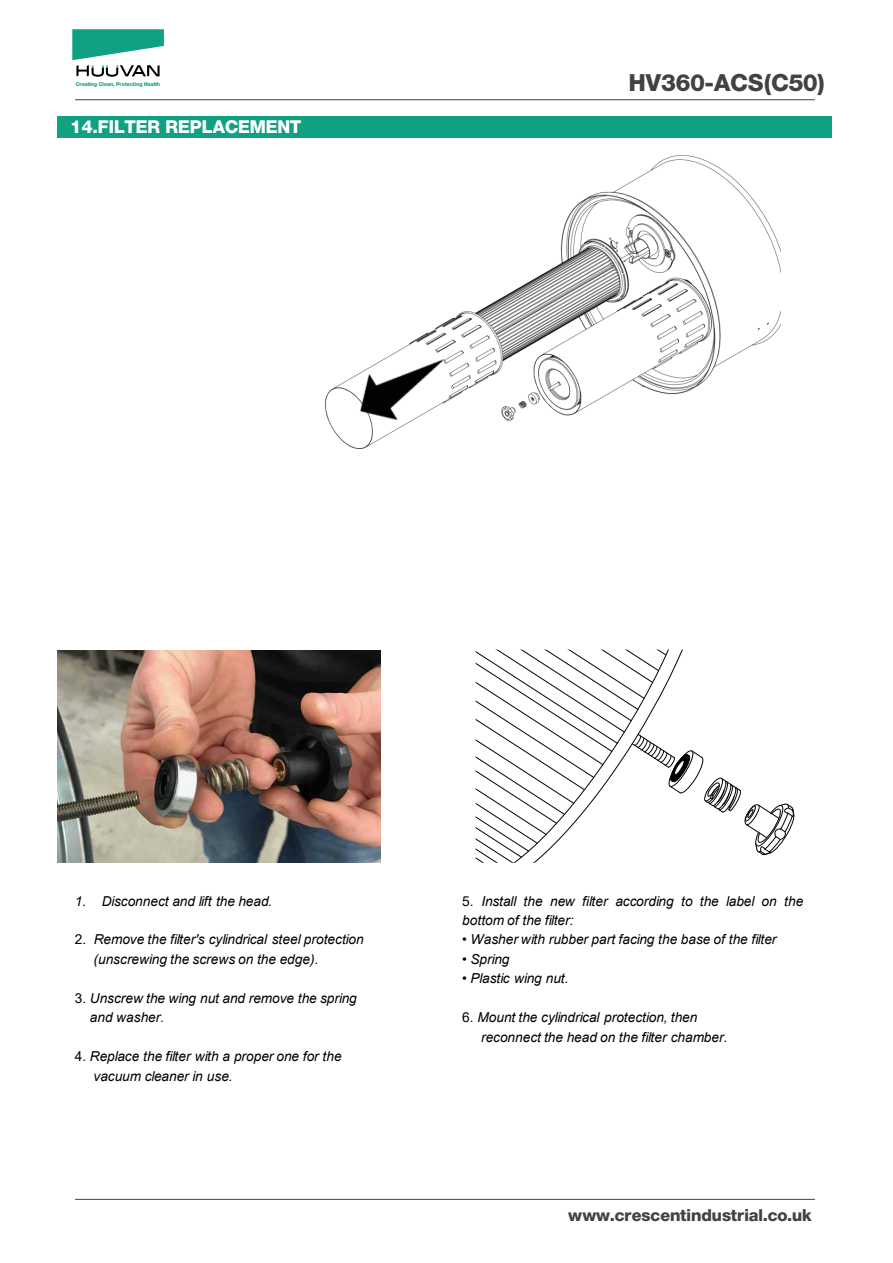
<style>
.page{position:relative;width:893px;height:1263px;background:#fff}
.page>*{position:absolute;margin:0;border:0;box-sizing:border-box;transform-origin:0 0}
.t1{font:800 23.85px "Neue Helvetica BQ";color:#424143}
.t2{font:800 18px "Neue Helvetica BQ";letter-spacing:-.005em;color:#fff}
.t3{font:800 16.8px "Neue Helvetica BQ";color:#424143}
.t4{font:italic 13.65px/19.5px "Arial";letter-spacing:-.005em;color:#000}
.t5{font:800 5.4px "Neue Helvetica BQ";color:#0ea081;scale:.96 1}
.s1{font-style:normal}
</style>
<div class="page">
<hr style="left:75px;top:1199px;width:740px;height:1px;background:#424143">
<hr style="left:75px;top:99px;width:740px;height:1px;background:#424143">
<svg style="left:72px;top:29px;width:92px;height:48px"></svg>
<div style="left:57px;top:117px;width:775px;height:21px;background:#0fa181"></div>
<img style="left:57px;top:651px;width:323px;height:212px">
<svg style="left:476px;top:649px;width:319px;height:214px"></svg>
<img style="left:326px;top:156px;width:455px;height:266px">
<img style="left:329px;top:311px;width:149px;height:138px">
<p class="t5" style="left:76px;top:81px;width:90px">Creating Clean, Protecting Health</p>
<h2 class="t2" style="left:71px;top:115px;width:232px">14.FILTER REPLACEMENT</h2>
<h1 class="t1" style="left:629px;top:67px;width:198px">HV360-ACS(C50)</h1>
<p class="t4" style="left:75px;top:891px;width:199px">1. Disconnect and lift the head.</p>
<p class="t4" style="left:94px;top:930px;width:272px;text-indent:-19px"><span class="s1">2.</span> Remove the filter's cylindrical steel protection (unscrewing the screws on the edge).</p>
<p class="t4" style="left:90px;top:988px;width:268px;text-indent:-15px"><span class="s1">3.</span> Unscrew the wing nut and remove the spring and washer.</p>
<p class="t4" style="left:94px;top:1047px;width:250px;text-indent:-19px"><span class="s1">4.</span> Replace the filter with a proper one for the vacuum cleaner in use.</p>
<p class="t4" style="left:462px;top:891px;width:343px"><span class="s1">5.</span> Install the new filter according to the label on the bottom of the filter:</p>
<p class="t4" style="left:462px;top:930px;width:316px"><span class="s1">•</span> Washer with rubber part facing the base of the filter</p>
<p class="t4" style="left:462px;top:949px;width:49px"><span class="s1">•</span> Spring</p>
<p class="t4" style="left:462px;top:969px;width:108px"><span class="s1">•</span> Plastic wing nut.</p>
<p class="t4" style="left:481px;top:1008px;width:248px;text-indent:-19px"><span class="s1">6.</span> Mount the cylindrical protection, then reconnect the head on the filter chamber.</p>
<p class="t3" style="left:568px;top:1204px;width:245px">www.crescentindustrial.co.uk</p>
</div>
